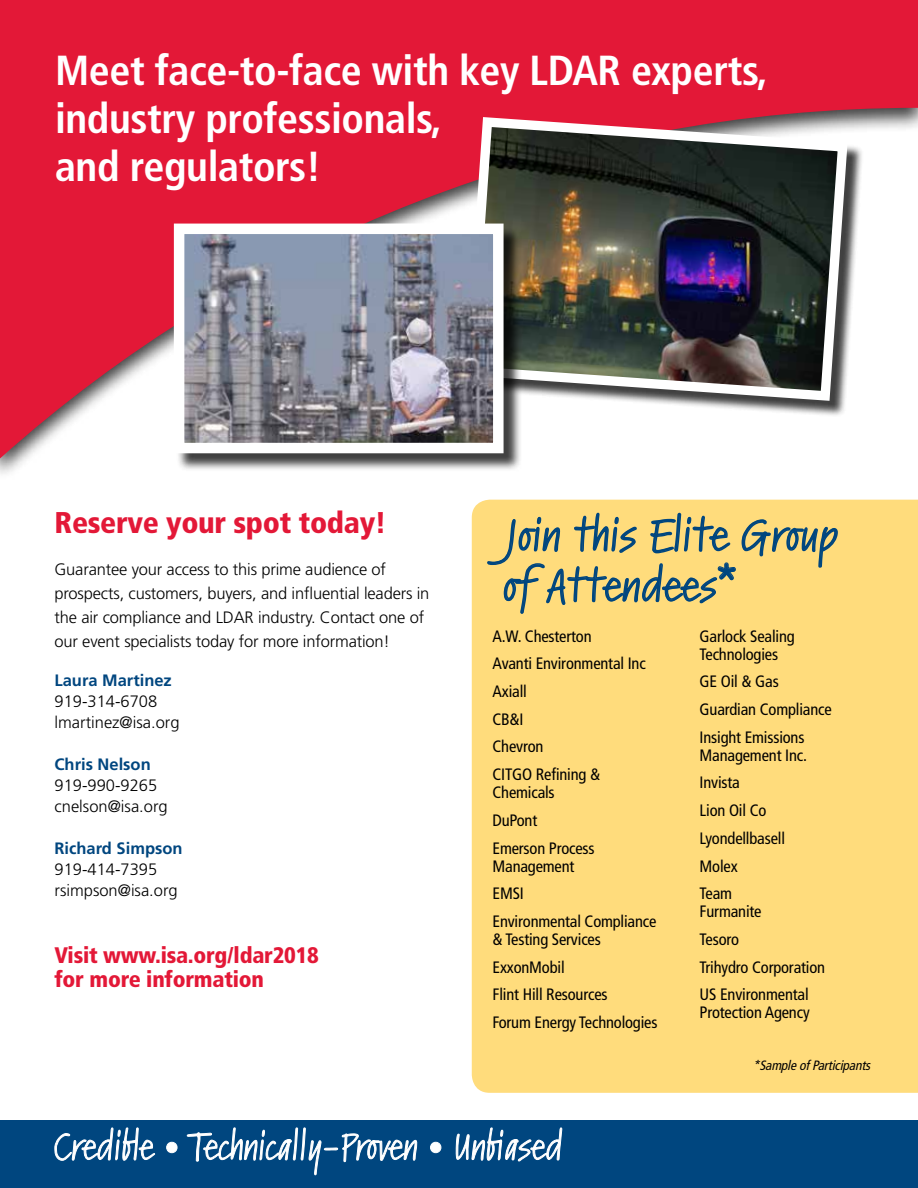
<style>
.page{position:relative;width:918px;height:1188px;background:#fff}
.page>*{position:absolute;margin:0;border:0;box-sizing:border-box;transform-origin:0 0}
.t1{font:700 condensed 42px/48px "Frutiger";letter-spacing:-.01em;color:#fff}
.t2{font:semi-expanded 42px/50.4px "Kremlin Pro";letter-spacing:.02em;color:#00467f;scale:.91 1}
.t3{font:900 condensed 30px "Frutiger";letter-spacing:-.01em;color:#e31837}
.t4{font:900 condensed 22.5px/24px "Frutiger";letter-spacing:-.01em;color:#e31837}
.t5{font:condensed 16.5px/27.8px "Frutiger";letter-spacing:-.01em;color:#000}
.t6{font:300 16.5px/24px "Frutiger";letter-spacing:-.01em;color:#000}
.t7{font:700 16.5px "Frutiger";color:#00467f}
.t8{font:italic condensed 13.5px "Frutiger";color:#000}
.s1{font-family:"Comic Sans MS";font-stretch:normal}
</style>
<div class="page">
<svg style="left:0;top:0;width:918px;height:458px;fill:#e31837"></svg>
<div style="left:472px;top:500px;width:446px;height:593px;background:#ffdc7c"></div>
<div style="left:0;top:1120px;width:918px;height:68px;background:#00467f"></div>
<div style="left:468px;top:120px;width:395px;height:297px;background:#000;opacity:.75"></div>
<img style="left:460px;top:112px;width:393px;height:294px">
<svg style="left:54px;top:1127px;width:509px;height:49px"></svg>
<div style="left:176px;top:226px;width:346px;height:246px;background:#000;opacity:.75"></div>
<img style="left:185px;top:235px;width:308px;height:207px">
<svg style="left:486px;top:512px;width:353px;height:107px;background:#dcc77c"></svg>
<h1 class="t1" style="left:55px;top:46px;width:715px">Meet face-to-face with key LDAR experts, industry professionals,<br>and regulators!</h1>
<h2 class="t3" style="left:55px;top:505px;width:334px">Reserve your spot today!</h2>
<p class="t6" style="left:55px;top:558px;width:376px">Guarantee your access to this prime audience of prospects, customers, buyers, and influential leaders in the air compliance and LDAR industry. Contact one of our event specialists today for more information!</p>
<p class="t7" style="left:55px;top:671px;width:119px">Laura Martinez</p>
<p class="t6" style="left:55px;top:691px;width:127px;line-height:21px">919-314-6708 lmartinez@isa.org</p>
<p class="t7" style="left:55px;top:755px;width:98px">Chris Nelson</p>
<p class="t6" style="left:55px;top:775px;width:115px;line-height:21px">919-990-9265 cnelson@isa.org</p>
<p class="t7" style="left:55px;top:839px;width:130px">Richard Simpson</p>
<p class="t6" style="left:55px;top:859px;width:125px;line-height:21px">919-414-7395 rsimpson@isa.org</p>
<h3 class="t4" style="left:55px;top:943px;width:266px">Visit www.isa.org/ldar2018 for more information</h3>
<h1 class="t2" style="left:504px;top:512px;width:367px">Join this Elite Group of Attendees<span class="s1">*</span></h1>
<p class="t5" style="left:493px;top:622px;width:155px">A.W. Chesterton<br>Avanti Environmental Inc<br>Axiall<br>CB&amp;I<br>Chevron<br>CITGO Refining &amp;</p>
<p class="t5" style="left:493px;top:779px;width:104px">Chemicals<br>DuPont<br>Emerson Process</p>
<p class="t5" style="left:493px;top:852px;width:165px">Management<br>EMSI<br>Environmental Compliance</p>
<p class="t5" style="left:493px;top:926px;width:166px">&amp; Testing Services<br>ExxonMobil<br>Flint Hill Resources<br>Forum Energy Technologies</p>
<p class="t5" style="left:700px;top:627px;width:97px;line-height:18px">Garlock Sealing<br>Technologies</p>
<p class="t5" style="left:700px;top:668px;width:134px">GE Oil &amp; Gas<br>Guardian Compliance<br>Insight Emissions</p>
<p class="t5" style="left:700px;top:741px;width:109px">Management Inc.<br>Invista<br>Lion Oil Co<br>Lyondellbasell<br>Molex<br>Team</p>
<p class="t5" style="left:700px;top:898px;width:127px">Furmanite<br>Tesoro<br>Trihydro Corporation<br>US Environmental</p>
<p class="t5" style="left:700px;top:999px;width:112px">Protection Agency</p>
<p class="t8" style="left:753px;top:1057px;width:122px">*SampleofParticipants</p>
</div>
